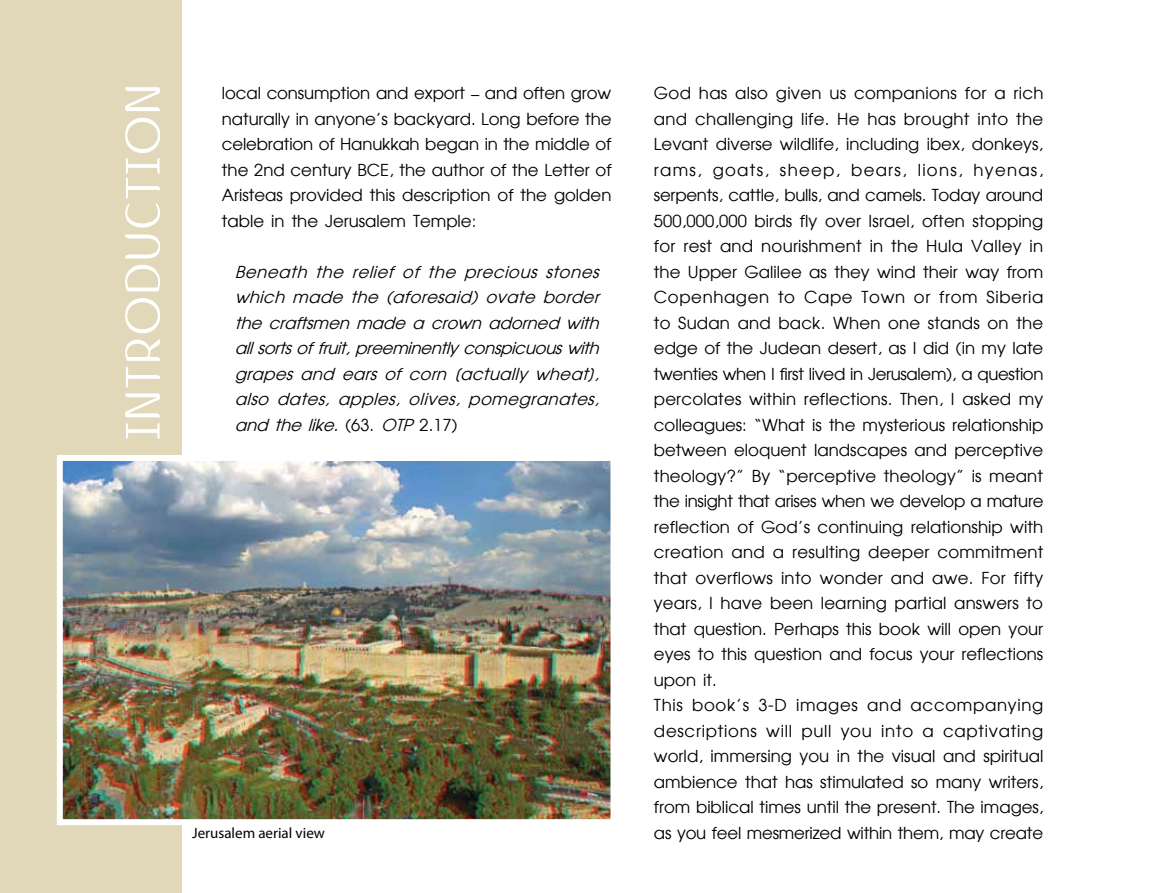
<style>
.page{position:relative;width:1149px;height:893px;background:#fff}
.page>*{position:absolute;margin:0;border:0;box-sizing:border-box;transform-origin:0 0}
.t1{font:55.5px "E Rimona R";color:#fff}
.t2{font:16.5px/25.5px "Avalon";letter-spacing:.005em;color:#000;text-align:justify}
.t3{font:italic 16.5px/25.5px "Avalon";color:#000;text-align:justify}
.t4{font:15px "Myriad Pro";color:#000}
.s1{font-style:normal}
</style>
<div class="page">
<div style="left:0;top:0;width:181px;height:893px;background:#e1d8ba"></div>
<img style="left:64px;top:462px;width:545px;height:356px">
<div style="left:57px;top:455px;width:559px;height:370px;border:6px solid #fff"></div>
<p class="t1" style="left:102px;top:441px;width:352px;rotate:-90deg">INTRODUCTION</p>
<p class="t2" style="left:222px;top:81px;width:391px">local consumption and export _ and often grow naturally in anyone’s backyard. Long before the celebration of Hanukkah began in the middle of the 2nd century BCE, the author of the Letter of Aristeas provided this description of the golden table in the Jerusalem Temple:</p>
<p class="t3" style="left:235px;top:259px;width:370px">Beneath the relief of the precious stones which made the (aforesaid) ovate border the craftsmen made a crown adorned with allsortsoffruit,preeminentlyconspicuouswith grapes and ears of corn [actually wheat], also dates, apples, olives, pomegranates, and the like. <span class="s1">( 6 3 .</span> OTP <span class="s1">2 . 1 7 )</span></p>
<p class="t4" style="left:192px;top:824px;width:134px">Jerusalem aerial view</p>
<p class="t2" style="left:653px;top:81px;width:391px;text-align:left">God has also given us companions for a rich and challenging life. He has brought into the Levant diverse wildlife, including ibex, donkeys, rams, goats, sheep, bears, lions, hyenas, serpents, cattle, bulls, and camels. Today around 500,000,000 birds fly over Israel, often stopping for rest and nourishment in the Hula Valley in the Upper Galilee as they wind their way from Copenhagen to Cape Town or from Siberia to Sudan and back. When one stands on the edge of the Judean desert, as I did (in my late twenties when I first lived in Jerusalem), a question percolates within reflections. Then, I asked my colleagues: “What is the mysterious relationship between eloquent landscapes and perceptive theology?” By “perceptive theology” is meant the insight that arises when we develop a mature reflection of God’s continuing relationship with creation and a resulting deeper commitment that overflows into wonder and awe. For fifty years, I have been learning partial answers to that question. Perhaps this book will open your eyes to this question and focus your reflections upon it.<br>This book’s 3-D images and accompanying descriptions will pull you into a captivating world, immersing you in the visual and spiritual ambience that has stimulated so many writers, from biblical times until the present. The images, as you feel mesmerized within them, may create</p>
</div>
